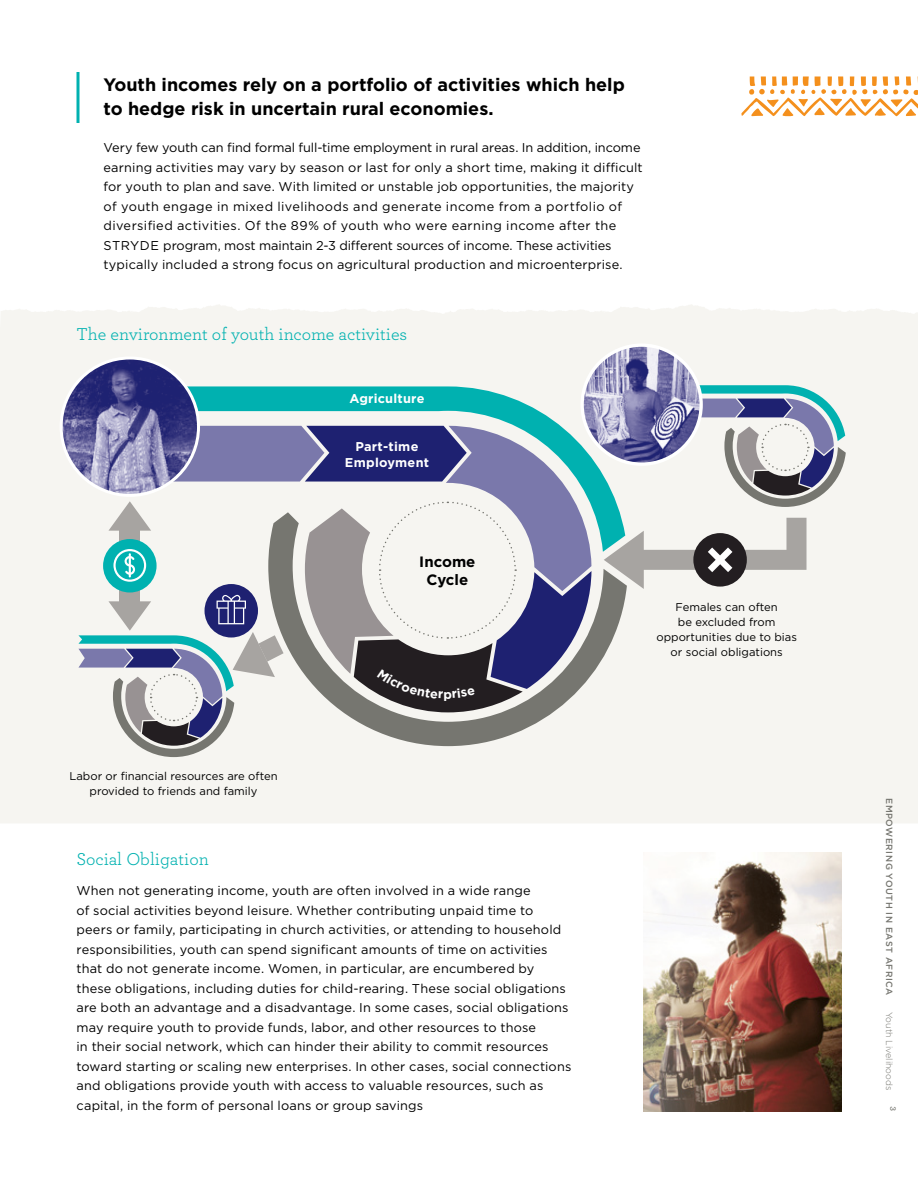
<style>
.page{position:relative;width:918px;height:1188px;background:#fff}
.page>*{position:absolute;margin:0;border:0;box-sizing:border-box;transform-origin:0 0}
.t1{font:700 18px/24px "Gotham";color:#000}
.t2{font:18px "Archer";color:#00b1b0}
.t3{font:700 15px/18px "Gotham";color:#000;text-align:center}
.t4{font:12.75px/19.5px "Gotham";letter-spacing:.015em;color:#000}
.t5{font:700 12.75px/16.5px "Gotham";letter-spacing:.02em;color:#fff;text-align:center}
.t6{font:11.25px/15px "Gotham";color:#000;text-align:center}
.t7{font:500 9px "Gotham";letter-spacing:.06em;color:#767670}
.t8{font:300 9px "Gotham";color:#767670}
.s1{font-family:"Archer";font-weight:500;font-size:15px}
</style>
<div class="page">
<div style="left:0;top:305px;width:918px;height:518px;background:#f6f5f1"></div>
<svg style="left:76px;top:72px;width:4px;height:51px"></svg>
<svg style="left:741px;top:76px;width:177px;height:41px"></svg>
<svg style="left:186px;top:386px;width:439px;height:126px;fill:#00b1b0"></svg>
<svg style="left:591px;top:512px;width:36px;height:234px;fill:#f6f5f1"></svg>
<img style="left:61px;top:358px;width:138px;height:137px;border-radius:69px">
<svg style="left:690px;top:385px;width:156px;height:122px"></svg>
<img style="left:582px;top:345px;width:119px;height:119px;border-radius:60px">
<div style="left:580px;top:343px;width:123px;height:123px;border:3px solid #fff;border-radius:50%"></div>
<svg style="left:604px;top:518px;width:203px;height:71px"></svg>
<img style="left:644px;top:853px;width:198px;height:259px">
<svg style="left:78px;top:426px;width:513px;height:331px"></svg>
<h1 class="t1" style="left:104px;top:72px;width:523px">Youth incomes rely on a portfolio of activities which help to hedge risk in uncertain rural economies.</h1>
<p class="t4" style="left:104px;top:138px;width:541px">Very few youth can find formal full-time employment in rural areas. In addition, income earning activities may vary by season or last for only a short time, making it difficult for youth to plan and save. With limited or unstable job opportunities, the majority of youth engage in mixed livelihoods and generate income from a portfolio of diversified activities. Of the 89% of youth who were earning income after the STRYDE program, most maintain 2-3 different sources of income. These activities typically included a strong focus on agricultural production and microenterprise.</p>
<h1 class="t2" style="left:76px;top:322px;width:332px">The environment of youth income activities</h1>
<p class="t5" style="left:349px;top:391px;width:77px">Agriculture</p>
<p class="t5" style="left:345px;top:438px;width:86px">Part-time<br>Employment</p>
<p class="t3" style="left:419px;top:553px;width:58px">Income<br>Cycle</p>
<p class="t6" style="left:656px;top:599px;width:142px">Females can often<br>be excluded from opportunities due to bias or social obligations</p>
<p class="t6" style="left:69px;top:768px;width:210px">Labor or financial resources are often provided to friends and family</p>
<h1 class="t2" style="left:76px;top:846px;width:134px">Social Obligation</h1>
<p class="t4" style="left:76px;top:881px;width:496px">When not generating income, youth are often involved in a wide range<br>of social activities beyond leisure. Whether contributing unpaid time to peers or family, participating in church activities, or attending to household responsibilities, youth can spend significant amounts of time on activities that do not generate income. Women, in particular, are encumbered by these obligations, including duties for child-rearing. These social obligations are both an advantage and a disadvantage. In some cases, social obligations may require youth to provide funds, labor, and other resources to those<br>in their social network, which can hinder their ability to commit resources toward starting or scaling new enterprises. In other cases, social connections and obligations provide youth with access to valuable resources, such as capital, in the form of personal loans or group savings</p>
<p class="t7" style="left:895px;top:798px;width:199px;rotate:90deg">EMPOWERING YOUTH IN EAST AFRICA</p>
<p class="t8" style="left:895px;top:1012px;width:101px;rotate:90deg">Youth Livelihoods <span class="s1">3</span></p>
</div>
